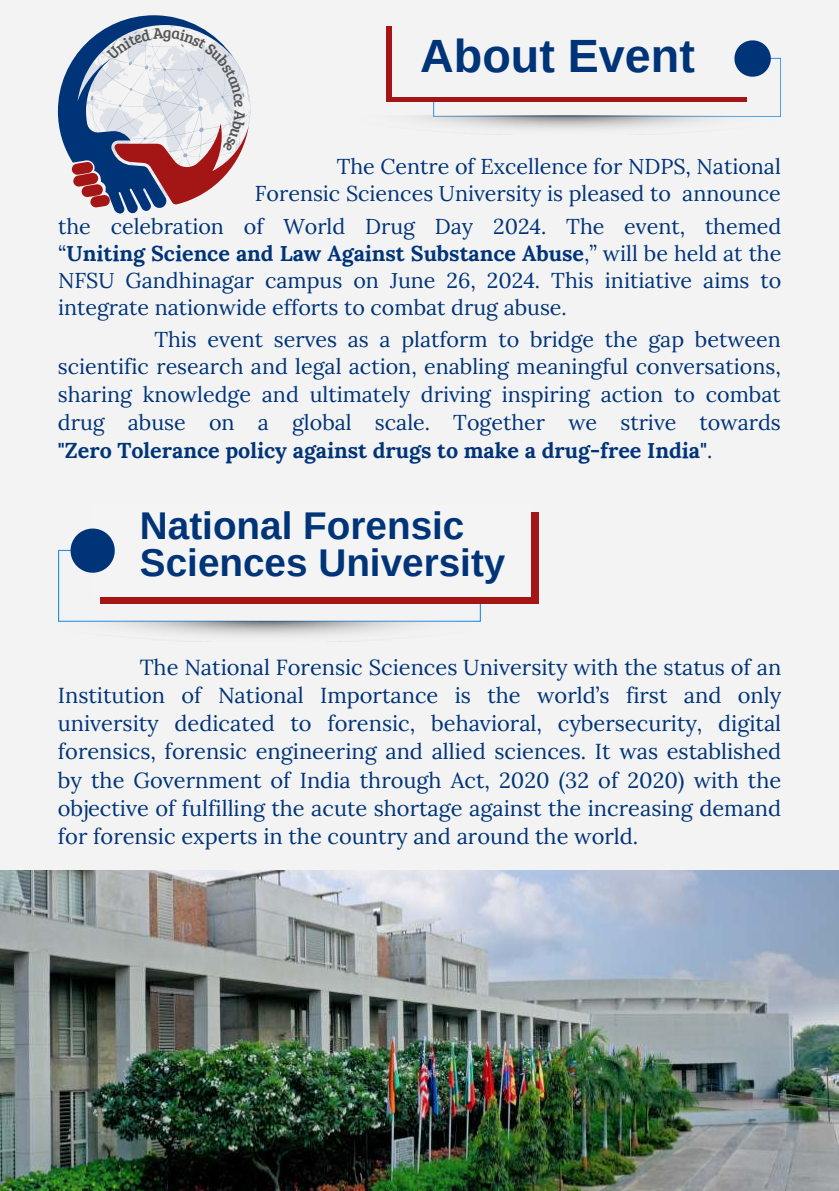
<style>
.page{position:relative;width:839px;height:1191px;background:#fff}
.page>*{position:absolute;margin:0;border:0;box-sizing:border-box;transform-origin:0 0}
.t1{font:700 46.6px "Arimo";color:#003479}
.t2{font:700 38.6px/37.6px "Arimo";color:#003479}
.t3{font:21.8px/28.2px "Lora";color:#003479;text-align:justify}
.t4{font:21.4px/27.8px "Lora";color:#003479;text-align:justify}
.s1{font-weight:700}
</style>
<div class="page">
<div style="left:0;top:0;width:838px;height:1191px;background:#f3f3f3"></div>
<div style="left:58px;top:550px;width:423px;height:72px;border:1px solid #2491eb"></div>
<div style="left:100px;top:512px;width:438px;height:92px;background:#a41616"></div>
<div style="left:93px;top:505px;width:438px;height:92px;background:#f4f4f4"></div>
<svg style="left:71px;top:529px;width:44px;height:44px"></svg>
<img style="left:0;top:870px;width:838px;height:321px">
<div style="left:386px;top:27px;width:360px;height:75px;background:linear-gradient(to right,#a41616,#a41616)"></div>
<div style="left:392px;top:21px;width:360px;height:75px;background:#f3f3f3"></div>
<svg style="left:734px;top:40px;width:36px;height:37px"></svg>
<img style="left:416px;top:115px;width:365px;height:20px">
<svg style="left:58px;top:15px;width:192px;height:199px"></svg>
<h1 class="t1" style="left:420px;top:24px;width:276px">About Event</h1>
<p class="t4" style="left:255px;top:151px;width:527px;line-height:27px;text-align:right">The Centre of Excellence for NDPS, National<br>Forensic Sciences University is pleased to announce</p>
<p class="t4" style="left:58px;top:211px;width:724px;line-height:27px">the celebration of World Drug Day 2024. The event, themed “<span class="s1">Uniting Science and Law Against Substance Abuse</span>,” will be held at the NFSU Gandhinagar campus on June 26, 2024. This initiative aims to integrate nationwide efforts to combat drug abuse.</p>
<p class="t4" style="left:58px;top:324px;width:724px;text-indent:96px">This event serves as a platform to bridge the gap between scientific research and legal action, enabling meaningful conversations, sharing knowledge and ultimately driving inspiring action to combat drug abuse on a global scale. Together we strive towards <span class="s1">"Zero Tolerance policy against drugs to make a drug-free India"</span>.</p>
<h2 class="t2" style="left:140px;top:507px;width:367px">National Forensic<br>Sciences University</h2>
<p class="t3" style="left:58px;top:651px;width:724px;text-indent:82px">The National Forensic Sciences University with the status of an Institution of National Importance is the world’s first and only university dedicated to forensic, behavioral, cybersecurity, digital forensics, forensic engineering and allied sciences. It was established by the Government of India through Act, 2020 (32 of 2020) with the objective of fulfilling the acute shortage against the increasing demand for forensic experts in the country and around the world.</p>
</div>
